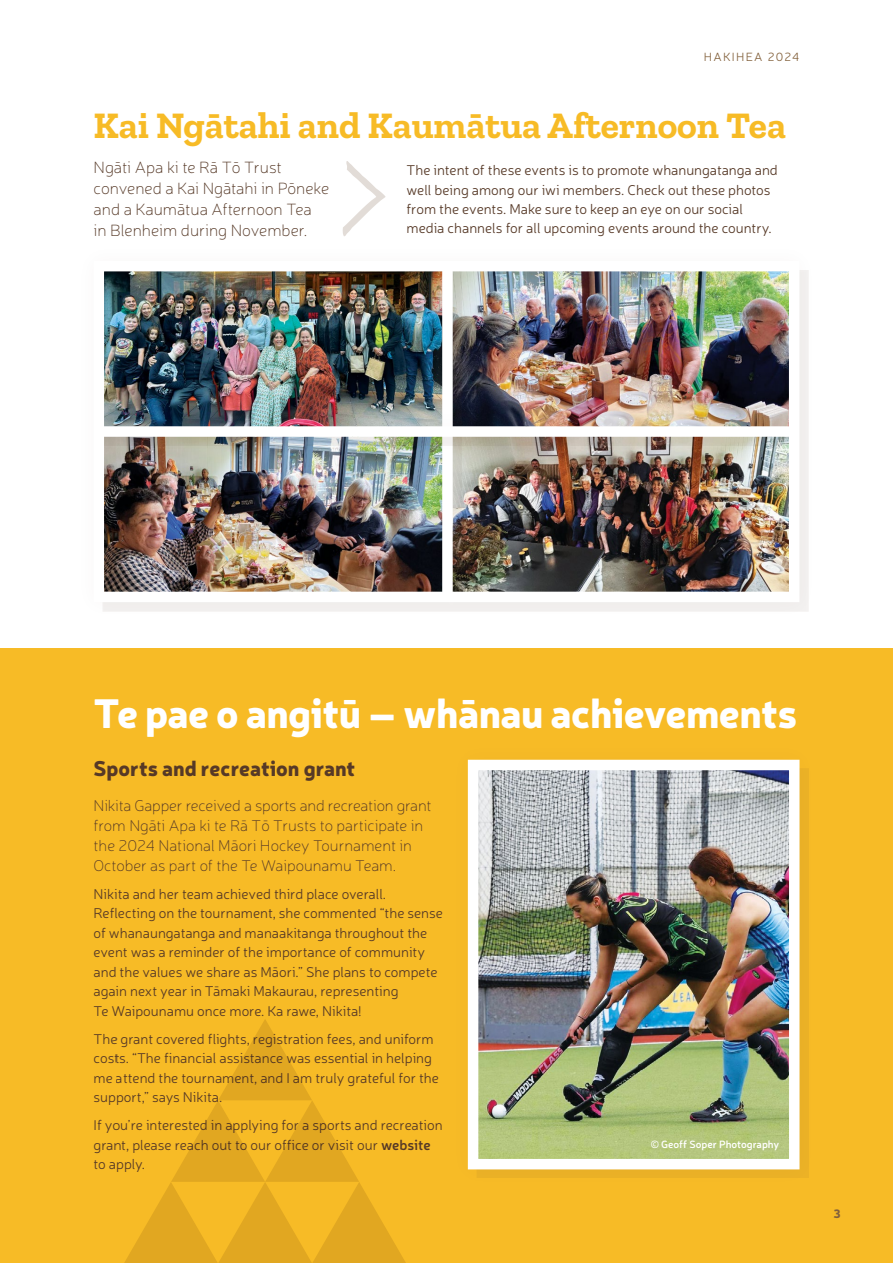
<style>
.page{position:relative;width:893px;height:1263px;background:#fff}
.page>*{position:absolute;margin:0;border:0;box-sizing:border-box;transform-origin:0 0}
.t1{font:900 40.5px "Neris";letter-spacing:-.015em;color:#fff}
.t2{font:700 37.5px "Zilla Slab";color:#f7bb26}
.t3{font:900 21px "Neris";color:#563927}
.t4{font:100 16.5px/21px "Neris";color:#563927}
.t5{font:100 15.75px/20.1px "Neris";letter-spacing:-.005em;color:#563927}
.t6{font:300 14.25px/19.5px "Neris";color:#563927}
.t7{font:300 12px "Neris";letter-spacing:.11em;color:#82603b}
.t8{font:900 12px "Neris";color:#82603b}
.t9{font:600 10.5px "Neris";color:#fff}
.s1{font-weight:600}
</style>
<div class="page">
<div style="left:0;top:648px;width:893px;height:615px;background:#f7bb26"></div>
<div style="left:74px;top:241px;width:745px;height:381px;background:#563927;opacity:.04"></div>
<img style="left:472px;top:272px;width:316px;height:135px">
<img style="left:472px;top:456px;width:316px;height:135px">
<img style="left:105px;top:456px;width:318px;height:135px">
<img style="left:105px;top:272px;width:318px;height:135px">
<div style="left:423px;top:266px;width:49px;height:331px;background:#563927;opacity:.04"></div>
<div style="left:442px;top:266px;width:11px;height:331px;background:#fff"></div>
<div style="left:99px;top:407px;width:695px;height:49px;background:#563927;opacity:.04"></div>
<div style="left:99px;top:426px;width:695px;height:11px;background:#fff"></div>
<div style="left:448px;top:740px;width:371px;height:449px;background:#563927;opacity:.04"></div>
<img style="left:479px;top:771px;width:309px;height:387px">
<div style="left:468px;top:760px;width:331px;height:409px;border:10px solid #fff"></div>
<svg style="left:124px;top:1019px;width:282px;height:244px"></svg>
<svg style="left:343px;top:161px;width:43px;height:75px"></svg>
<p class="t7" style="left:704px;top:49px;width:97px">HAKIHEA 2024</p>
<h2 class="t2" style="left:94px;top:104px;width:694px">Kai Ngātahi and Kaumātua Afternoon Tea</h2>
<p class="t4" style="left:94px;top:157px;width:237px">Ngāti Apa ki te Rā Tō Trust convened a Kai Ngātahi in Pōneke and a Kaumātua Afternoon Tea<br>in Blenheim during November.</p>
<p class="t6" style="left:406px;top:160px;width:373px">The intent of these events is to promote whanungatanga and well being among our iwi members. Check out these photos from the events. Make sure to keep an eye on our social media channels for all upcoming events around the country.</p>
<h1 class="t1" style="left:94px;top:683px;width:705px">Te pae o angitū – whānau achievements</h1>
<h3 class="t3" style="left:94px;top:752px;width:263px">Sports and recreation grant</h3>
<p class="t5" style="left:94px;top:795px;width:339px">Nikita Gapper received a sports and recreation grant from Ngāti Apa ki te Rā Tō Trusts to participate in the 2024 National Māori Hockey Tournament in October as part of the Te Waipounamu Team.</p>
<p class="t6" style="left:94px;top:884px;width:351px">Nikita and her team achieved third place overall.<br>Reflecting on the tournament, she commented “the sense of whanaungatanga and manaakitanga throughout the event was a reminder of the importance of community and the values we share as Māori.” She plans to compete again next year in Tāmaki Makaurau, representing<br>Te Waipounamu once more. Ka rawe, Nikita!</p>
<p class="t6" style="left:94px;top:1029px;width:347px">The grant covered flights, registration fees, and uniform costs. “The financial assistance was essential in helping me attend the tournament, and I am truly grateful for the support,” says Nikita.</p>
<p class="t6" style="left:94px;top:1115px;width:351px">If you’re interested in applying for a sports and recreation grant, please reach out to our office or visit our <span class="s1">website </span>to apply.</p>
<p class="t9" style="left:651px;top:1137px;width:130px">© Geoff Soper Photography</p>
<p class="t8" style="left:833px;top:1205px;width:9px">3</p>
</div>
